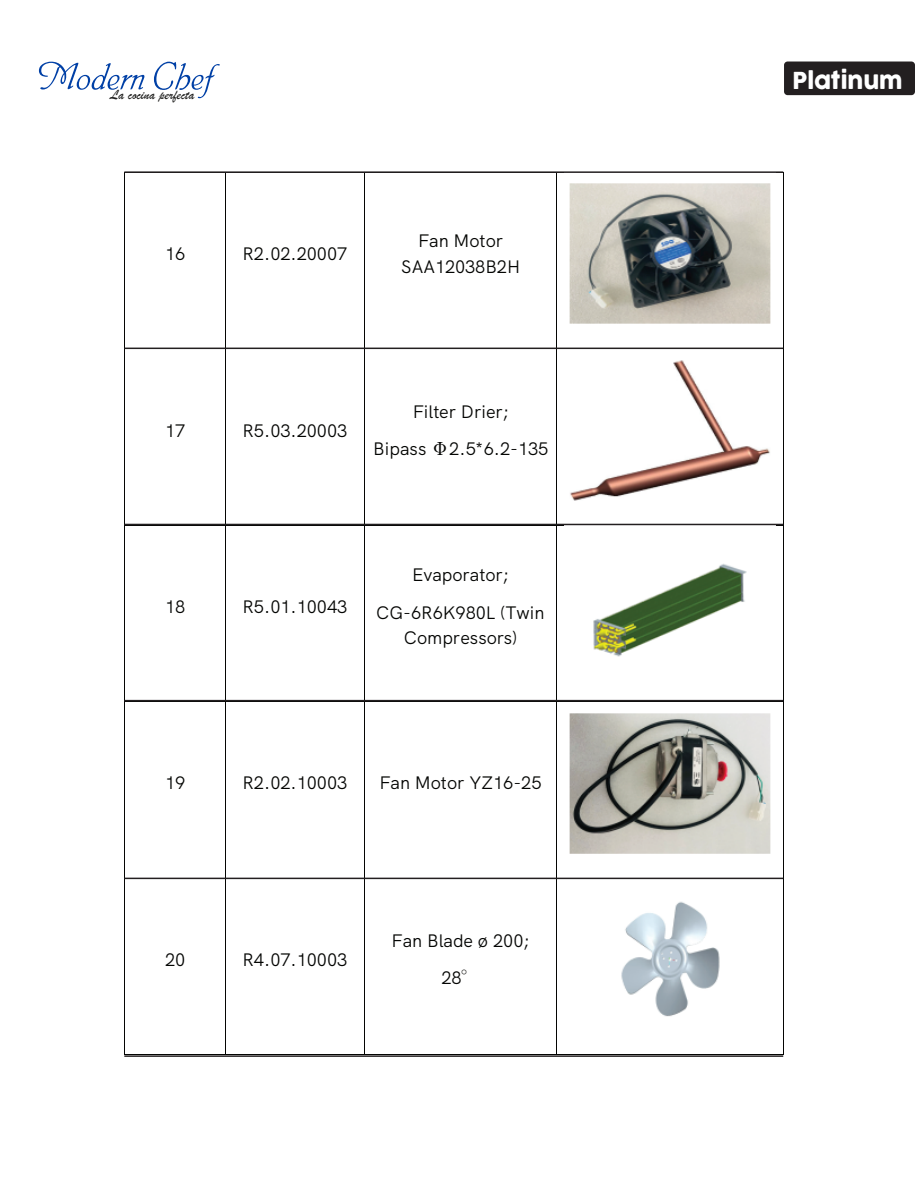
<style>
.page{position:relative;width:915px;height:1188px;background:#fff}
.page>*{position:absolute;margin:0;border:0;box-sizing:border-box;transform-origin:0 0}
.t1{font:22.8px "Cocogoose";color:#fff;scale:.96 1}
.t2{font:18.15px/37.2px "HK Grotesk";letter-spacing:-.01em;color:#040503;text-align:center}
.t3{font:14.25px "Brush Script";color:#1f1f1e}
.s1{font-family:"MS Mincho"}
</style>
<div class="page">
<svg style="left:39px;top:62px;width:105px;height:28px"></svg>
<svg style="left:154px;top:62px;width:66px;height:36px"></svg>
<div style="left:783px;top:62px;width:131px;height:33px;background:#231f20;border-radius:4px"></div>
<hr style="left:124px;top:173px;width:1px;height:175px;background:#040503">
<hr style="left:225px;top:173px;width:1px;height:175px;background:#040503">
<hr style="left:364px;top:173px;width:1px;height:175px;background:#040503">
<hr style="left:556px;top:173px;width:1px;height:175px;background:#040503">
<hr style="left:782px;top:173px;width:1px;height:175px;background:#040503">
<hr style="left:124px;top:349px;width:1px;height:176px;background:#040503">
<hr style="left:225px;top:349px;width:1px;height:176px;background:#040503">
<hr style="left:364px;top:349px;width:1px;height:176px;background:#040503">
<hr style="left:556px;top:349px;width:1px;height:176px;background:#040503">
<hr style="left:782px;top:349px;width:1px;height:176px;background:#040503">
<hr style="left:125px;top:525px;width:100px;height:1px;background:#040503">
<hr style="left:226px;top:525px;width:138px;height:1px;background:#040503">
<hr style="left:364px;top:525px;width:192px;height:1px;background:#040503">
<hr style="left:556px;top:525px;width:226px;height:1px;background:#040503">
<hr style="left:124px;top:525px;width:1px;height:176px;background:#040503">
<hr style="left:225px;top:525px;width:1px;height:176px;background:#040503">
<hr style="left:364px;top:525px;width:1px;height:176px;background:#040503">
<hr style="left:556px;top:525px;width:1px;height:176px;background:#040503">
<hr style="left:782px;top:525px;width:1px;height:176px;background:#040503">
<hr style="left:125px;top:701px;width:100px;height:1px;background:#040503">
<hr style="left:226px;top:701px;width:138px;height:1px;background:#040503">
<hr style="left:364px;top:701px;width:192px;height:1px;background:#040503">
<hr style="left:556px;top:701px;width:226px;height:1px;background:#040503">
<hr style="left:124px;top:702px;width:1px;height:176px;background:#040503">
<hr style="left:225px;top:702px;width:1px;height:176px;background:#040503">
<hr style="left:364px;top:702px;width:1px;height:176px;background:#040503">
<hr style="left:556px;top:702px;width:1px;height:176px;background:#040503">
<hr style="left:782px;top:702px;width:1px;height:176px;background:#040503">
<hr style="left:124px;top:878px;width:1px;height:176px;background:#040503">
<hr style="left:125px;top:1054px;width:100px;height:1px;background:#040503">
<hr style="left:225px;top:878px;width:1px;height:176px;background:#040503">
<hr style="left:226px;top:1054px;width:138px;height:1px;background:#040503">
<hr style="left:364px;top:878px;width:1px;height:176px;background:#040503">
<hr style="left:364px;top:1054px;width:192px;height:1px;background:#040503">
<hr style="left:556px;top:878px;width:1px;height:176px;background:#040503">
<hr style="left:556px;top:1054px;width:226px;height:1px;background:#040503">
<hr style="left:782px;top:878px;width:1px;height:176px;background:#040503">
<img style="left:569px;top:183px;width:202px;height:141px">
<img style="left:564px;top:349px;width:211px;height:152px">
<img style="left:593px;top:563px;width:154px;height:94px">
<img style="left:569px;top:713px;width:202px;height:141px">
<img style="left:564px;top:879px;width:211px;height:138px">
<hr style="left:124px;top:171px;width:659px;height:2px;background:#231f20">
<hr style="left:124px;top:348px;width:659px;height:1px;background:#231f20">
<hr style="left:124px;top:524px;width:659px;height:1px;background:#231f20">
<hr style="left:124px;top:700px;width:659px;height:1px;background:#231f20">
<hr style="left:124px;top:878px;width:659px;height:1px;background:#231f20">
<hr style="left:124px;top:1055px;width:659px;height:2px;background:#231f20">
<p class="t3" style="left:110px;top:86px;width:86px">La cocina perfecta</p>
<p class="t2" style="left:165px;top:233px;width:22px">16</p>
<p class="t2" style="left:242px;top:233px;width:106px">R2.02.20007</p>
<p class="t2" style="left:401px;top:227px;width:121px;line-height:25.5px">Fan Motor<br>SAA12038B2H</p>
<p class="t2" style="left:165px;top:410px;width:22px">17</p>
<p class="t2" style="left:242px;top:410px;width:106px">R5.03.20003</p>
<p class="t2" style="left:373px;top:391px;width:177px;line-height:37.8px">Filter Drier;<br>Bipass <span class="s1">Φ</span>2.5*6.2-135</p>
<p class="t2" style="left:165px;top:586px;width:22px">18</p>
<p class="t2" style="left:242px;top:586px;width:106px">R5.01.10043</p>
<p class="t2" style="left:376px;top:555px;width:170px">Evaporator;<br>CG-6R6K980L (Twin</p>
<p class="t2" style="left:403px;top:618px;width:115px">Compressors)</p>
<p class="t2" style="left:165px;top:763px;width:22px">19</p>
<p class="t2" style="left:242px;top:763px;width:106px">R2.02.10003</p>
<p class="t2" style="left:379px;top:763px;width:163px">Fan Motor YZ16-25</p>
<p class="t2" style="left:165px;top:939px;width:22px">20</p>
<p class="t2" style="left:242px;top:939px;width:106px">R4.07.10003</p>
<p class="t2" style="left:391px;top:920px;width:139px">Fan Blade ø 200;<br>28<span class="s1">°</span></p>
<p class="t1" style="left:792px;top:65px;width:116px">Platinum</p>
</div>
